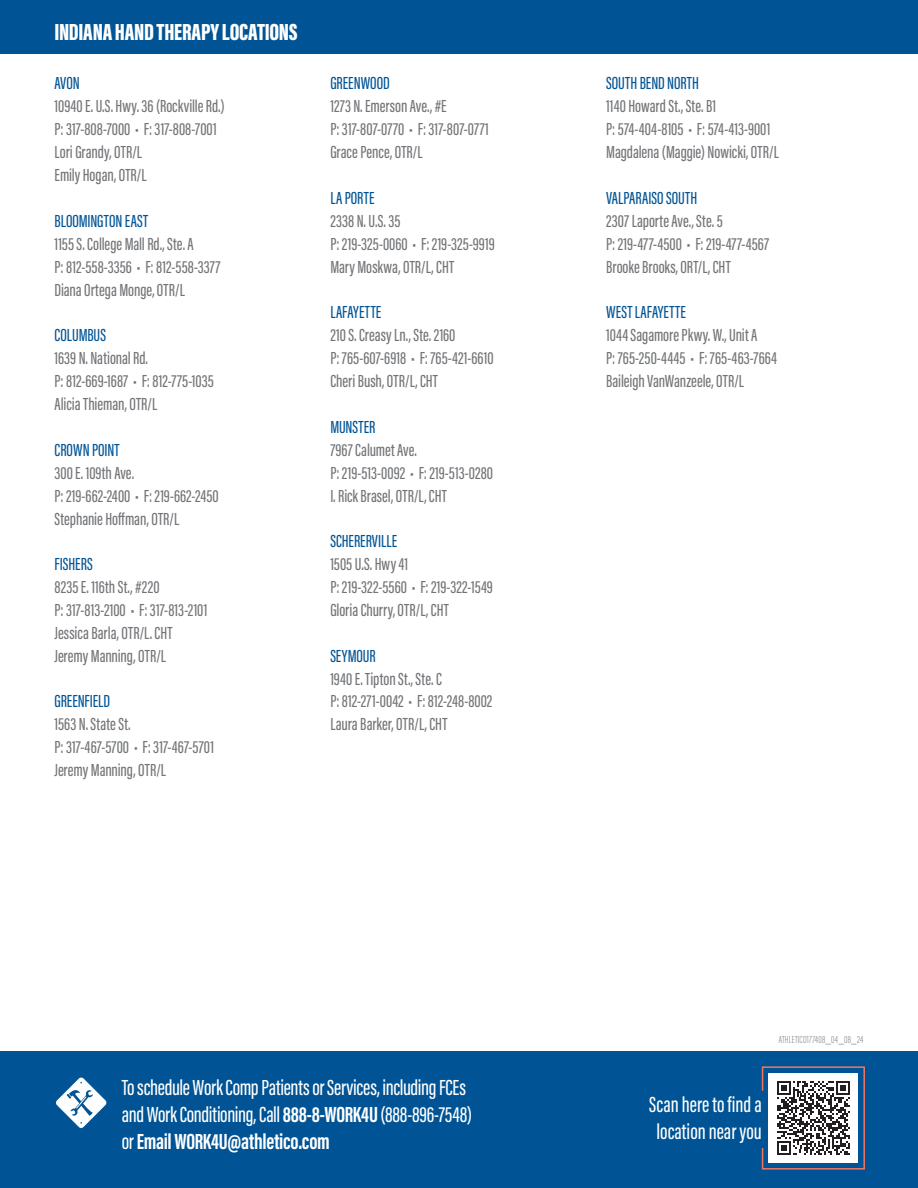
<style>
.page{position:relative;width:918px;height:1188px;background:#fff}
.page>*{position:absolute;margin:0;border:0;box-sizing:border-box;transform-origin:0 0}
.t1{font:900 24px "Acumin Pro Extra Cond";letter-spacing:-.005em;color:#fff}
.lead_paragraph{font:500 22.5px/27px "Acumin Pro Extra Cond";letter-spacing:-.005em;color:#fff}
.Location_Name{font:500 18px "Acumin Pro Extra Cond";color:#727477}
.Location_Name-2{font:500 18px "Acumin Pro Extra Cond";letter-spacing:.005em;color:#005495}
.t2{font:200 10.5px "Acumin Pro Extra Cond";letter-spacing:.025em;color:#727477}
.s1{font-weight:700}
</style>
<div class="page">
<div style="left:0;top:0;width:918px;height:54px;background:#005495"></div>
<div style="left:0;top:1052px;width:918px;height:136px;background:#005495"></div>
<svg style="left:55px;top:1077px;width:52px;height:52px"></svg>
<svg style="left:761px;top:1066px;width:104px;height:104px"></svg>
<p class="t1" style="left:55px;top:17px;width:245px">INDIANA HAND THERAPY LOCATIONS</p>
<p class="Location_Name-2" style="left:55px;top:73px;width:27px">AVON</p>
<p class="Location_Name" style="left:55px;top:96px;width:172px">10940 E. U.S. Hwy. 36 (Rockville Rd.)</p>
<p class="Location_Name" style="left:55px;top:118px;width:164px">P: 317-808-7000 • F: 317-808-7001</p>
<p class="Location_Name" style="left:55px;top:141px;width:89px">Lori Grandy, OTR/L</p>
<p class="Location_Name" style="left:55px;top:164px;width:94px">Emily Hogan, OTR/L</p>
<p class="Location_Name-2" style="left:55px;top:210px;width:95px">BLOOMINGTON EAST</p>
<p class="Location_Name" style="left:55px;top:233px;width:141px">1155 S. College Mall Rd., Ste. A</p>
<p class="Location_Name" style="left:55px;top:256px;width:168px">P: 812-558-3356 • F: 812-558-3377</p>
<p class="Location_Name" style="left:55px;top:279px;width:132px">Diana Ortega Monge, OTR/L</p>
<p class="Location_Name-2" style="left:55px;top:324px;width:53px">COLUMBUS</p>
<p class="Location_Name" style="left:55px;top:347px;width:95px">1639 N. National Rd.</p>
<p class="Location_Name" style="left:55px;top:370px;width:161px">P: 812-669-1687 • F: 812-775-1035</p>
<p class="Location_Name" style="left:55px;top:393px;width:104px">Alicia Thieman, OTR/L</p>
<p class="Location_Name-2" style="left:55px;top:439px;width:67px">CROWN POINT</p>
<p class="Location_Name" style="left:55px;top:462px;width:81px">300 E. 109th Ave.</p>
<p class="Location_Name" style="left:55px;top:485px;width:166px">P: 219-662-2400 • F: 219-662-2450</p>
<p class="Location_Name" style="left:55px;top:508px;width:126px">Stephanie Hoffman, OTR/L</p>
<p class="Location_Name-2" style="left:55px;top:553px;width:40px">FISHERS</p>
<p class="Location_Name" style="left:55px;top:576px;width:107px">8235 E. 116th St., #220</p>
<p class="Location_Name" style="left:55px;top:599px;width:154px">P: 317-813-2100 • F: 317-813-2101</p>
<p class="Location_Name" style="left:55px;top:622px;width:120px">Jessica Barla, OTR/L. CHT</p>
<p class="Location_Name" style="left:55px;top:645px;width:113px">Jeremy Manning, OTR/L</p>
<p class="Location_Name-2" style="left:55px;top:691px;width:57px">GREENFIELD</p>
<p class="Location_Name" style="left:55px;top:714px;width:78px">1563 N. State St.</p>
<p class="Location_Name" style="left:55px;top:737px;width:161px">P: 317-467-5700 • F: 317-467-5701</p>
<p class="Location_Name" style="left:55px;top:760px;width:113px">Jeremy Manning, OTR/L</p>
<p class="Location_Name-2" style="left:330px;top:73px;width:61px">GREENWOOD</p>
<p class="Location_Name" style="left:330px;top:96px;width:118px">1273 N. Emerson Ave., #E</p>
<p class="Location_Name" style="left:330px;top:118px;width:160px">P: 317-807-0770 • F: 317-807-0771</p>
<p class="Location_Name" style="left:330px;top:141px;width:94px">Grace Pence, OTR/L</p>
<p class="Location_Name-2" style="left:330px;top:187px;width:46px">LA PORTE</p>
<p class="Location_Name" style="left:330px;top:210px;width:72px">2338 N. U.S. 35</p>
<p class="Location_Name" style="left:330px;top:233px;width:166px">P: 219-325-0060 • F: 219-325-9919</p>
<p class="Location_Name" style="left:330px;top:256px;width:125px">Mary Moskwa, OTR/L, CHT</p>
<p class="Location_Name-2" style="left:330px;top:301px;width:52px">LAFAYETTE</p>
<p class="Location_Name" style="left:330px;top:324px;width:127px">210 S. Creasy Ln., Ste. 2160</p>
<p class="Location_Name" style="left:330px;top:347px;width:165px">P: 765-607-6918 • F: 765-421-6610</p>
<p class="Location_Name" style="left:330px;top:370px;width:109px">Cheri Bush, OTR/L, CHT</p>
<p class="Location_Name-2" style="left:330px;top:416px;width:47px">MUNSTER</p>
<p class="Location_Name" style="left:330px;top:439px;width:88px">7967 Calumet Ave.</p>
<p class="Location_Name" style="left:330px;top:462px;width:164px">P: 219-513-0092 • F: 219-513-0280</p>
<p class="Location_Name" style="left:330px;top:485px;width:118px">I. Rick Brasel, OTR/L, CHT</p>
<p class="Location_Name-2" style="left:330px;top:530px;width:68px">SCHERERVILLE</p>
<p class="Location_Name" style="left:330px;top:553px;width:79px">1505 U.S. Hwy 41</p>
<p class="Location_Name" style="left:330px;top:576px;width:164px">P: 219-322-5560 • F: 219-322-1549</p>
<p class="Location_Name" style="left:330px;top:599px;width:120px">Gloria Churry, OTR/L, CHT</p>
<p class="Location_Name-2" style="left:330px;top:645px;width:47px">SEYMOUR</p>
<p class="Location_Name" style="left:330px;top:668px;width:113px">1940 E. Tipton St., Ste. C</p>
<p class="Location_Name" style="left:330px;top:691px;width:164px">P: 812-271-0042 • F: 812-248-8002</p>
<p class="Location_Name" style="left:330px;top:714px;width:119px">Laura Barker, OTR/L, CHT</p>
<p class="lead_paragraph" style="left:122px;top:1074px;width:352px">To schedule Work Comp Patients or Services, including FCEs and Work Conditioning, Call <span class="s1">888-8-WORK4U</span> (888-896-7548) or <span class="s1">Email WORK4U@athletico.com</span></p>
<p class="Location_Name-2" style="left:606px;top:73px;width:94px">SOUTH BEND NORTH</p>
<p class="Location_Name" style="left:606px;top:96px;width:112px">1140 Howard St., Ste. B1</p>
<p class="Location_Name" style="left:606px;top:118px;width:166px">P: 574-404-8105 • F: 574-413-9001</p>
<p class="Location_Name" style="left:606px;top:141px;width:174px">Magdalena (Maggie) Nowicki, OTR/L</p>
<p class="Location_Name-2" style="left:606px;top:187px;width:93px">VALPARAISO SOUTH</p>
<p class="Location_Name" style="left:606px;top:210px;width:118px">2307 Laporte Ave., Ste. 5</p>
<p class="Location_Name" style="left:606px;top:233px;width:165px">P: 219-477-4500 • F: 219-477-4567</p>
<p class="Location_Name" style="left:606px;top:256px;width:126px">Brooke Brooks, ORT/L, CHT</p>
<p class="Location_Name-2" style="left:606px;top:301px;width:81px">WEST LAFAYETTE</p>
<p class="Location_Name" style="left:606px;top:324px;width:153px">1044 Sagamore Pkwy. W., Unit A</p>
<p class="Location_Name" style="left:606px;top:347px;width:172px">P: 765-250-4445 • F: 765-463-7664</p>
<p class="Location_Name" style="left:606px;top:370px;width:139px">Baileigh VanWanzeele, OTR/L</p>
<p class="t2" style="left:779px;top:1034px;width:86px">ATHLETICO177408_04_08_24</p>
<p class="lead_paragraph" style="left:649px;top:1091px;width:114px">Scan here to find a</p>
<p class="lead_paragraph" style="left:657px;top:1118px;width:107px">location near you</p>
</div>
